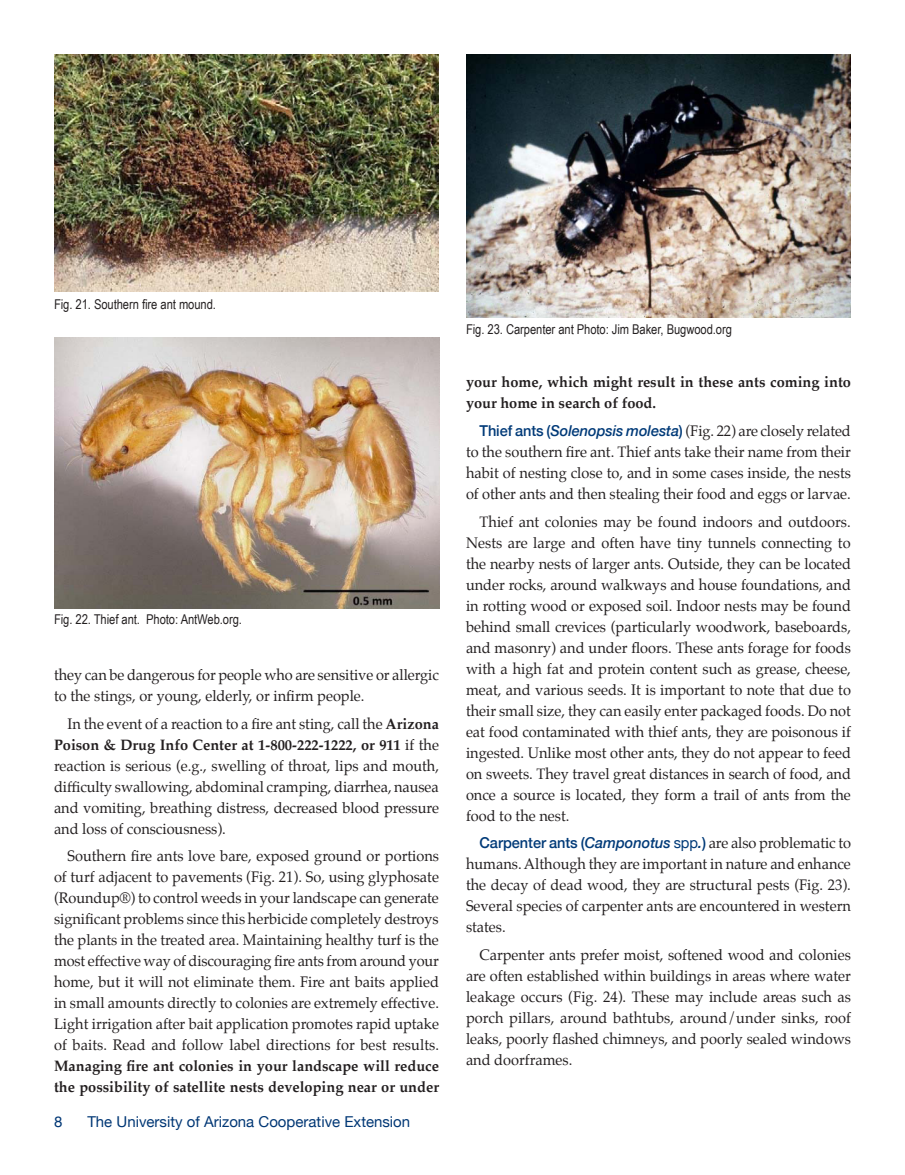
<style>
.page{position:relative;width:905px;height:1175px;background:#fff}
.page>*{position:absolute;margin:0;border:0;box-sizing:border-box;transform-origin:0 0}
.t1{font:15px/21px "Palatino";color:#231f20;text-align:justify}
.t2{font:700 15px/21px "Palatino";color:#231f20}
.t3{font:15px "Helvetica Neue";color:#013775}
.t4{font:13.5px "Arial Narrow";color:#231f20}
.s1{font-weight:700}
.s2{font-family:"Helvetica Neue";font-weight:500;color:#013a78}
.s3{font-family:"Helvetica Neue";font-weight:500;font-style:italic;color:#013a78}
.s4{font-family:"Helvetica Neue";color:#013a78}
</style>
<div class="page">
<img style="left:54px;top:54px;width:385px;height:237px">
<img style="left:54px;top:338px;width:385px;height:270px">
<img style="left:466px;top:54px;width:384px;height:263px">
<p class="t4" style="left:54px;top:294px;width:164px">Fig. 21. Southern fire ant mound.</p>
<p class="t4" style="left:54px;top:609px;width:190px">Fig. 22. Thief ant. Photo: AntWeb.org.</p>
<p class="t1" style="left:54px;top:664px;width:386px">they can be dangerous for people who are sensitive or allergic to the stings, or young, elderly, or infirm people.</p>
<p class="t1" style="left:54px;top:713px;width:386px;text-indent:14px">In the event of a reaction to a fire ant sting, call the <span class="s1">Arizona Poison &amp; Drug Info Center at 1-800-222-1222, or 911</span> if the reaction is serious (e.g., swelling of throat, lips and mouth, difficulty swallowing, abdominal cramping, diarrhea, nausea and vomiting, breathing distress, decreased blood pressure and loss of consciousness).</p>
<p class="t1" style="left:54px;top:845px;width:386px;text-indent:14px">Southern fire ants love bare, exposed ground or portions of turf adjacent to pavements (Fig. 21). So, using glyphosate (Roundup®) to control weeds in your landscape can generate significant problems since this herbicide completely destroys the plants in the treated area. Maintaining healthy turf is the most effective way of discouraging fire ants from around your home, but it will not eliminate them. Fire ant baits applied in small amounts directly to colonies are extremely effective.<br>Light irrigation after bait application promotes rapid uptake of baits. Read and follow label directions for best results.<br><span class="s1">Managing fire ant colonies in your landscape will reduce the possibility of satellite nests developing near or under</span></p>
<p class="t3" style="left:54px;top:1110px;width:10px">8</p>
<p class="t3" style="left:87px;top:1111px;width:324px">The University of Arizona Cooperative Extension</p>
<p class="t4" style="left:466px;top:319px;width:268px">Fig. 23. Carpenter ant Photo: Jim Baker, Bugwood.org</p>
<p class="t2" style="left:466px;top:371px;width:386px">your home, which might result in these ants coming into your home in search of food.</p>
<p class="t1" style="left:466px;top:420px;width:386px;text-indent:14px"><span class="s2">Thief ants (</span><span class="s3">Solenopsis molesta</span><span class="s2">)</span> (Fig. 22) are closely related to the southern fire ant. Thief ants take their name from their habit of nesting close to, and in some cases inside, the nests of other ants and then stealing their food and eggs or larvae.</p>
<p class="t1" style="left:466px;top:511px;width:386px;text-indent:14px">Thief ant colonies may be found indoors and outdoors.<br>Nests are large and often have tiny tunnels connecting to the nearby nests of larger ants. Outside, they can be located under rocks, around walkways and house foundations, and in rotting wood or exposed soil. Indoor nests may be found behind small crevices (particularly woodwork, baseboards, and masonry) and under floors. These ants forage for foods with a high fat and protein content such as grease, cheese, meat, and various seeds. It is important to note that due to their small size, they can easily enter packaged foods. Do not eat food contaminated with thief ants, they are poisonous if ingested. Unlike most other ants, they do not appear to feed on sweets. They travel great distances in search of food, and once a source is located, they form a trail of ants from the food to the nest.</p>
<p class="t1" style="left:466px;top:832px;width:386px;text-indent:14px"><span class="s2">Carpenter ants (</span><span class="s3">Camponotus</span> <span class="s4">spp</span><span class="s3">.</span><span class="s2">)</span> are also problematic to humans. Although they are important in nature and enhance the decay of dead wood, they are structural pests (Fig. 23).<br>Several species of carpenter ants are encountered in western states.</p>
<p class="t1" style="left:466px;top:944px;width:386px;text-indent:14px">Carpenter ants prefer moist, softened wood and colonies are often established within buildings in areas where water leakage occurs (Fig. 24). These may include areas such as porch pillars, around bathtubs, around/under sinks, roof leaks, poorly flashed chimneys, and poorly sealed windows and doorframes.</p>
</div>
